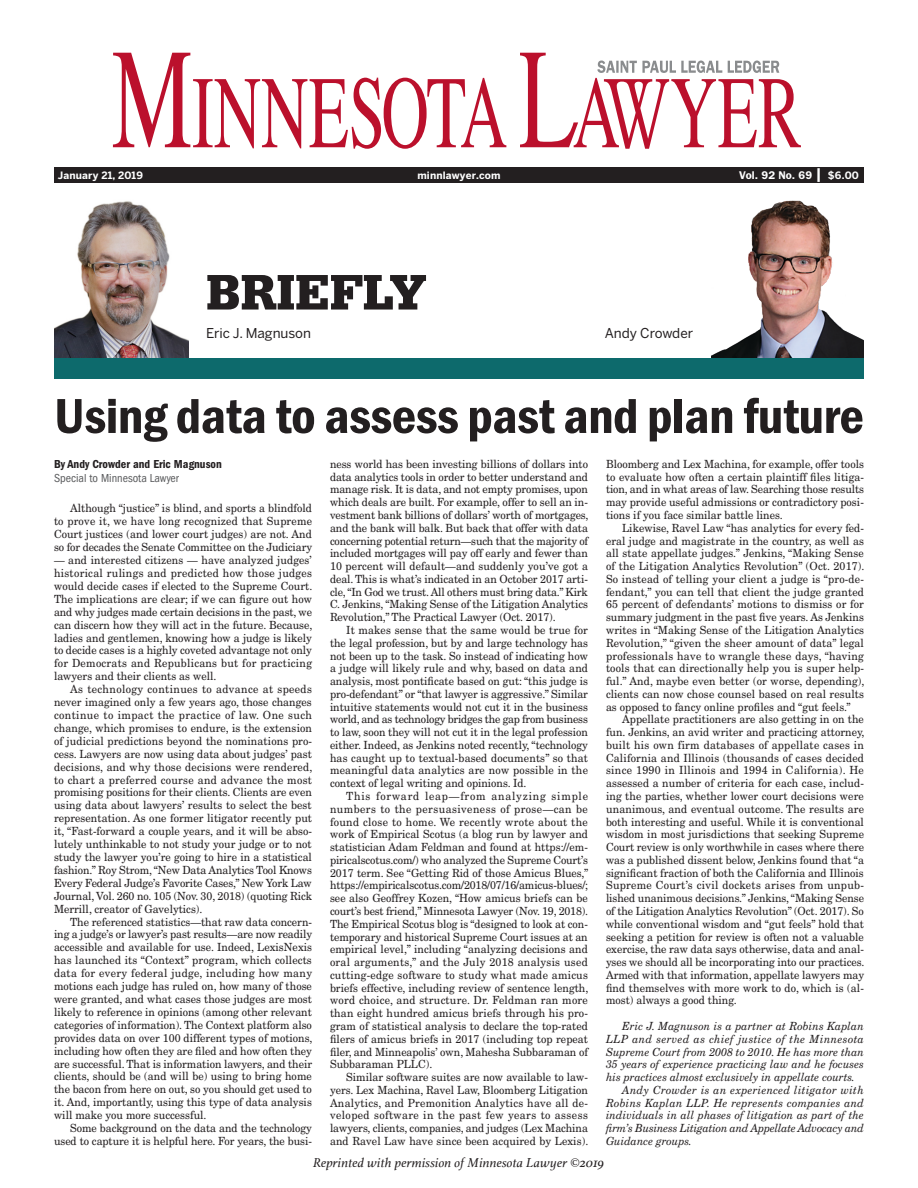
<style>
.page{position:relative;width:918px;height:1188px;background:#fff}
.page>*{position:absolute;margin:0;border:0;box-sizing:border-box;transform-origin:0 0}
.Category_-_Headline{font:900 52.5px "Serifa BT";color:#231f20}
.EM_Main_Headline{font:50.85px "ITC Franklin Gothic Std Dm Cd";letter-spacing:-.01em;color:#231f20;scale:1.05 1}
.t1{font:italic 13.5px "Athelas";letter-spacing:.01em;color:#231f20}
.Category_-_Body{font:13.5px "Benton Sans";color:#231f20}
.EM_Byline{font:12px "ITC Franklin Gothic Std Dm Cd";color:#231f20}
.EM_Byline___second_l{font:condensed 12px "ITC Franklin Gothic Std";color:#58595b}
.Body_text{font:11.25px/12.8px "New Century Schlbk LT Std";color:#231f20;text-align:justify;scale:.95 1}
.Body_text-2{font:italic 11.25px/12.8px "New Century Schlbk LT Std";color:#231f20;text-align:justify;scale:.95 1}
.t2{font:600 11.25px "ITC Franklin Gothic Std";color:#fff}
.t3{font:700 10.05px "Benton Sans";letter-spacing:.015em;color:#fff}
.s1{font-family:"Benton Sans";font-weight:700;font-size:14.55px}
.s2{font-family:"Benton Sans";font-weight:700;font-size:10.05px}
</style>
<div class="page">
<svg style="left:113px;top:53px;width:393px;height:96px"></svg>
<svg style="left:520px;top:53px;width:281px;height:96px"></svg>
<div style="left:54px;top:168px;width:810px;height:15px;background:#231f20"></div>
<img style="left:54px;top:201px;width:134px;height:157px">
<img style="left:711px;top:200px;width:153px;height:158px">
<div style="left:54px;top:358px;width:810px;height:21px;background:#0d6a6c"></div>
<p class="t3" style="left:58px;top:169px;width:87px">January 21, 2019</p>
<p class="t3" style="left:417px;top:169px;width:85px">minnlawyer.com</p>
<p class="t2" style="left:739px;top:169px;width:121px">Vol. 92 No. 69 <span class="s1">|</span> <span class="s2">$6.00</span></p>
<p class="Category_-_Headline" style="left:206px;top:259px;width:222px">BRIEFLY</p>
<p class="Category_-_Body" style="left:206px;top:325px;width:106px">Eric J. Magnuson</p>
<p class="Category_-_Body" style="left:605px;top:325px;width:90px">Andy Crowder</p>
<p class="EM_Main_Headline" style="left:54px;top:387px;width:773px">Using data to assess past and plan future</p>
<p class="EM_Byline" style="left:54px;top:457px;width:169px">By Andy Crowder and Eric Magnuson</p>
<p class="EM_Byline___second_l" style="left:54px;top:471px;width:126px">Special to Minnesota Lawyer</p>
<p class="Body_text" style="left:54px;top:502px;width:273px;text-indent:16px">Although “justice” is blind, and sports a blindfold to prove it, we have long recognized that Supreme Court justices (and lower court judges) are not. And so for decades the Senate Committee on the Judiciary</p>
<p class="Body_text" style="left:54px;top:554px;width:273px">— and interested citizens — have analyzed judges’ historical rulings and predicted how those judges would decide cases if elected to the Supreme Court.<br>The implications are clear; if we can figure out how and why judges made certain decisions in the past, we can discern how they will act in the future. Because, ladies and gentlemen, knowing how a judge is likely to decide cases is a highly coveted advantage not only for Democrats and Republicans but for practicing lawyers and their clients as well.</p>
<p class="Body_text" style="left:54px;top:683px;width:274px;text-indent:16px">As technology continues to advance at speeds never imagined only a few years ago, those changes continue to impact the practice of law. One such change, which promises to endure, is the extension of judicial predictions beyond the nominations pro&shy;cess. Lawyers are now using data about judges’ past decisions, and why those decisions were rendered, to chart a preferred course and advance the most promising positions for their clients. Clients are even using data about lawyers’ results to select the best representation. As one former litigator recently put it, “Fast-forward a couple years, and it will be abso&shy;lutely unthinkable to not study your judge or to not study the lawyer you’re going to hire in a statistical fashion.” Roy Strom, “New Data Analytics Tool Knows Every Federal Judge’s Favorite Cases,” New York Law Journal, Vol. 260 no. 105 (Nov. 30, 2018) (quoting Rick Merrill, creator of Gavelytics).</p>
<p class="Body_text" style="left:54px;top:915px;width:274px;text-indent:16px">The referenced statistics—that raw data concern&shy;ing a judge’s or lawyer’s past results—are now readily accessible and available for use. Indeed, LexisNexis has launched its “Context” program, which collects data for every federal judge, including how many motions each judge has ruled on, how many of those were granted, and what cases those judges are most likely to reference in opinions (among other relevant categories of information). The Context platform also provides data on over 100 different types of motions, including how often they are filed and how often they are successful. That is information lawyers, and their clients, should be (and will be) using to bring home the bacon from here on out, so you should get used to it. And, importantly, using this type of data analysis will make you more successful.</p>
<p class="Body_text" style="left:54px;top:1122px;width:273px;text-align:right">Some background on the data and the technology used to capture it is helpful here. For years, the busi-</p>
<p class="Body_text" style="left:330px;top:458px;width:274px">ness world has been investing billions of dollars into data analytics tools in order to better understand and manage risk. It is data, and not empty promises, upon which deals are built. For example, offer to sell an in&shy;vestment bank billions of dollars’ worth of mortgages, and the bank will balk. But back that offer with data concerning potential return—such that the majority of included mortgages will pay off early and fewer than 10 percent will default—and suddenly you’ve got a deal. This is what’s indicated in an October 2017 arti&shy;cle, “In God we trust. All others must bring data.” Kirk C. Jenkins, “Making Sense of the Litigation Analytics Revolution,” The Practical Lawyer (Oct. 2017).</p>
<p class="Body_text" style="left:330px;top:624px;width:273px;text-indent:16px">It makes sense that the same would be true for the legal profession, but by and large technology has not been up to the task. So instead of indicating how a judge will likely rule and why, based on data and analysis, most pontificate based on gut: “this judge is pro-defendant” or “that lawyer is aggressive.” Similar intuitive statements would not cut it in the business world, and as technology bridges the gap from business to law, soon they will not cut it in the legal profession either. Indeed, as Jenkins noted recently, “technology has caught up to textual-based documents” so that meaningful data analytics are now possible in the context of legal writing and opinions. Id.</p>
<p class="Body_text" style="left:330px;top:790px;width:274px;text-indent:16px">This forward leap—from analyzing simple numbers to the persuasiveness of prose—can be found close to home. We recently wrote about the work of Empirical Scotus (a blog run by lawyer and statistician Adam Feldman and found at https://em&shy;piricalscotus.com/) who analyzed the Supreme Court’s 2017 term. See “Getting Rid of those Amicus Blues,” https://empiricalscotus.com/2018/07/16/amicus-blues/; see also Geoffrey Kozen, “How amicus briefs can be court’s best friend,” Minnesota Lawyer (Nov. 19, 2018).<br>The Empirical Scotus blog is “designed to look at con&shy;temporary and historical Supreme Court issues at an empirical level,” including “analyzing decisions and oral arguments,” and the July 2018 analysis used cutting-edge software to study what made amicus briefs effective, including review of sentence length, word choice, and structure. Dr. Feldman ran more than eight hundred amicus briefs through his pro&shy;gram of statistical analysis to declare the top-rated filers of amicus briefs in 2017 (including top repeat filer, and Minneapolis’ own, Mahesha Subbaraman of Subbaraman PLLC).</p>
<p class="Body_text" style="left:330px;top:1071px;width:273px;text-indent:16px">Similar software suites are now available to law&shy;yers. Lex Machina, Ravel Law, Bloomberg Litigation Analytics, and Premonition Analytics have all de&shy;veloped software in the past few years to assess lawyers, clients, companies, and judges (Lex Machina and Ravel Law have since been acquired by Lexis).</p>
<p class="Body_text" style="left:606px;top:458px;width:273px">Bloomberg and Lex Machina, for example, offer tools to evaluate how often a certain plaintiff files litiga&shy;tion, and in what areas of law. Searching those results may provide useful admissions or contradictory posi&shy;tions if you face similar battle lines.</p>
<p class="Body_text" style="left:606px;top:521px;width:274px;text-indent:16px">Likewise, Ravel Law “has analytics for every fed&shy;eral judge and magistrate in the country, as well as all state appellate judges.” Jenkins, “Making Sense of the Litigation Analytics Revolution” (Oct. 2017).<br>So instead of telling your client a judge is “pro-de&shy;fendant,” you can tell that client the judge granted 65 percent of defendants’ motions to dismiss or for summary judgment in the past five years. As Jenkins writes in “Making Sense of the Litigation Analytics Revolution,” “given the sheer amount of data” legal professionals have to wrangle these days, “having tools that can directionally help you is super help&shy;ful.” And, maybe even better (or worse, depending), clients can now chose counsel based on real results as opposed to fancy online profiles and “gut feels.”</p>
<p class="Body_text" style="left:606px;top:713px;width:274px;text-indent:16px">Appellate practitioners are also getting in on the fun. Jenkins, an avid writer and practicing attorney, built his own firm databases of appellate cases in California and Illinois (thousands of cases decided since 1990 in Illinois and 1994 in California). He assessed a number of criteria for each case, includ&shy;ing the parties, whether lower court decisions were unanimous, and eventual outcome. The results are both interesting and useful. While it is conventional wisdom in most jurisdictions that seeking Supreme Court review is only worthwhile in cases where there was a published dissent below, Jenkins found that “a significant fraction of both the California and Illinois Supreme Court’s civil dockets arises from unpub&shy;lished unanimous decisions.” Jenkins, “Making Sense of the Litigation Analytics Revolution” (Oct. 2017). So while conventional wisdom and “gut feels” hold that seeking a petition for review is often not a valuable exercise, the raw data says otherwise, data and anal&shy;yses we should all be incorporating into our practices.<br>Armed with that information, appellate lawyers may find themselves with more work to do, which is (al&shy;most) always a good thing.</p>
<p class="Body_text-2" style="left:606px;top:1020px;width:273px;text-indent:16px">Eric J. Magnuson is a partner at Robins Kaplan LLP and served as chief justice of the Minnesota Supreme Court from 2008 to 2010. He has more than 35 years of experience practicing law and he focuses his practices almost exclusively in appellate courts.</p>
<p class="Body_text-2" style="left:606px;top:1084px;width:273px;text-indent:16px">Andy Crowder is an experienced litigator with Robins Kaplan LLP. He represents companies and individuals in all phases of litigation as part of the firm’s Business Litigation and Appellate Advocacy and Guidance groups.</p>
<p class="t1" style="left:313px;top:1152px;width:293px">Reprinted with permission of Minnesota Lawyer ©2019</p>
</div>
